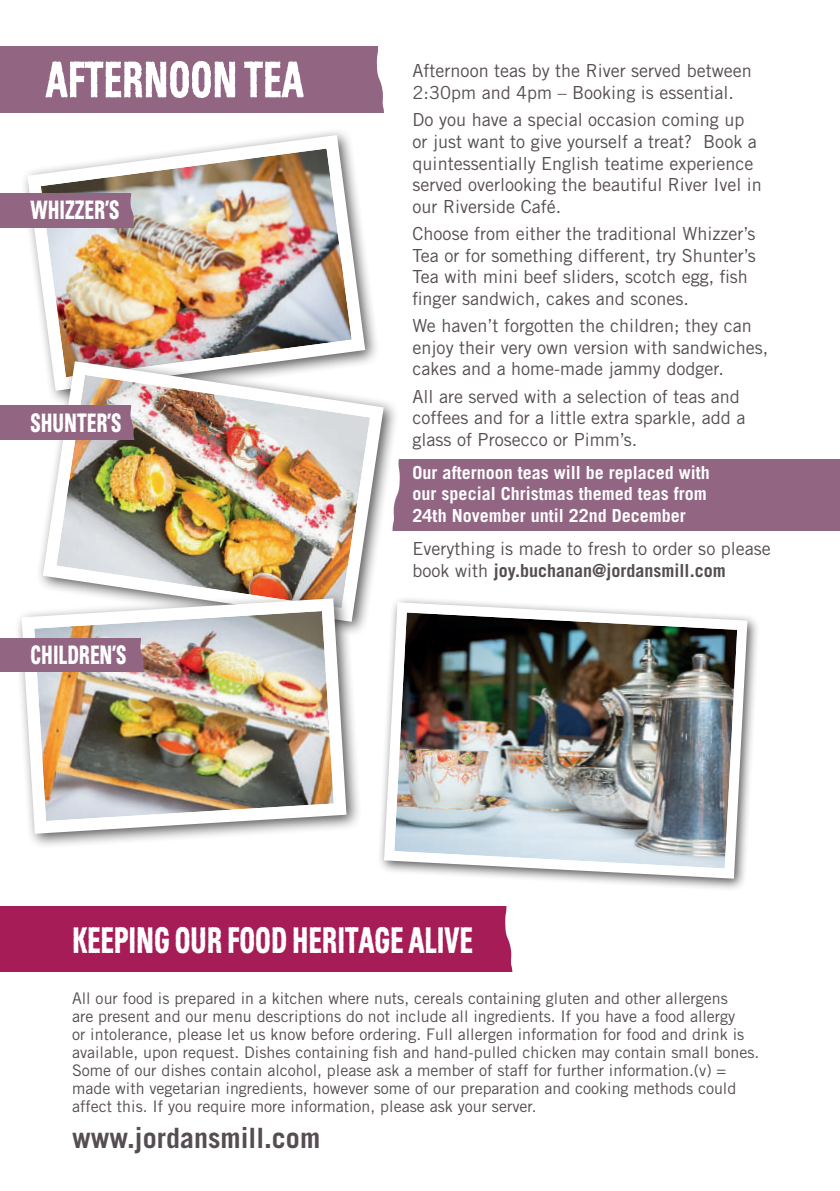
<style>
.page{position:relative;width:840px;height:1191px;background:#fff}
.page>*{position:absolute;margin:0;border:0;box-sizing:border-box;transform-origin:0 0}
.t1{font:50px "Jordans Mill";color:#fff}
.t2{font:36px "Jordans Mill";color:#fff}
.t3{font:700 28px "Trade Gothic";color:#554d52}
.t4{font:25.8px "Jordans Mill";color:#fff}
.t5{font:18px/21.6px "Trade Gothic";color:#554d52}
.t6{font:700 18px/21.6px "Trade Gothic";color:#fff}
.t7{font:16px/18px "Trade Gothic";color:#554d52}
.s1{font-weight:700}
</style>
<div class="page">
<div style="left:398px;top:460px;width:441px;height:70px;background:#926583"></div>
<div style="left:377px;top:595px;width:383px;height:296px;background:#231f20;opacity:.75"></div>
<img style="left:378px;top:597px;width:374px;height:286px">
<img style="left:21px;top:131px;width:351px;height:223px">
<div style="left:0;top:47px;width:384px;height:65px;background:#926583"></div>
<div style="left:0;top:906px;width:513px;height:65px;background:#a61c57"></div>
<div style="left:35px;top:354px;width:363px;height:283px;background:#231f20;opacity:.75"></div>
<img style="left:36px;top:354px;width:354px;height:274px">
<div style="left:14px;top:590px;width:348px;height:259px;background:#231f20;opacity:.75"></div>
<img style="left:15px;top:592px;width:337px;height:248px">
<svg style="left:0;top:193px;width:142px;height:34px;background:#956b87"></svg>
<svg style="left:0;top:405px;width:142px;height:34px;background:#946a85"></svg>
<div style="left:0;top:638px;width:152px;height:33px;background:#926583"></div>
<h1 class="t1" style="left:45px;top:48px;width:259px">AFTERNOON TEA</h1>
<h3 class="t4" style="left:31px;top:194px;width:90px">WHIZZER’S</h3>
<h3 class="t4" style="left:31px;top:406px;width:92px">SHUNTER’S</h3>
<h3 class="t4" style="left:31px;top:639px;width:97px">CHILDREN’S</h3>
<p class="t5" style="left:412px;top:60px;width:340px">Afternoon teas by the River served between<br>2:30pm and 4pm – Booking is essential.</p>
<p class="t5" style="left:412px;top:109px;width:350px">Do you have a special occasion coming up or just want to give yourself a treat? Book a quintessentially English teatime experience served overlooking the beautiful River Ivel in our Riverside Café.</p>
<p class="t5" style="left:412px;top:223px;width:344px">Choose from either the traditional Whizzer’s Tea or for something different, try Shunter’s Tea with mini beef sliders, scotch egg, fish finger sandwich, cakes and scones.</p>
<p class="t5" style="left:412px;top:315px;width:357px">We haven’t forgotten the children; they can enjoy their very own version with sandwiches, cakes and a home-made jammy dodger.</p>
<p class="t5" style="left:412px;top:385px;width:334px">All are served with a selection of teas and coffees and for a little extra sparkle, add a glass of Prosecco or Pimm’s.</p>
<p class="t6" style="left:412px;top:461px;width:299px">Our afternoon teas will be replaced with our special Christmas themed teas from<br>24th November until 22nd December</p>
<p class="t5" style="left:412px;top:537px;width:359px">Everything is made to fresh to order so please book with <span class="s1">joy.buchanan@jordansmill.com</span></p>
<h2 class="t2" style="left:72px;top:917px;width:402px">KEEPING OUR FOOD HERITAGE ALIVE</h2>
<p class="t7" style="left:72px;top:988px;width:688px">All our food is prepared in a kitchen where nuts, cereals containing gluten and other allergens<br>are present and our menu descriptions do not include all ingredients. If you have a food allergy<br>or intolerance, please let us know before ordering. Full allergen information for food and drink is available, upon request. Dishes containing fish and hand-pulled chicken may contain small bones.<br>Some of our dishes contain alcohol, please ask a member of staff for further information.(v) = made with vegetarian ingredients, however some of our preparation and cooking methods could affect this. If you require more information, please ask your server.</p>
<h3 class="t3" style="left:72px;top:1120px;width:249px">www.jordansmill.com</h3>
</div>
